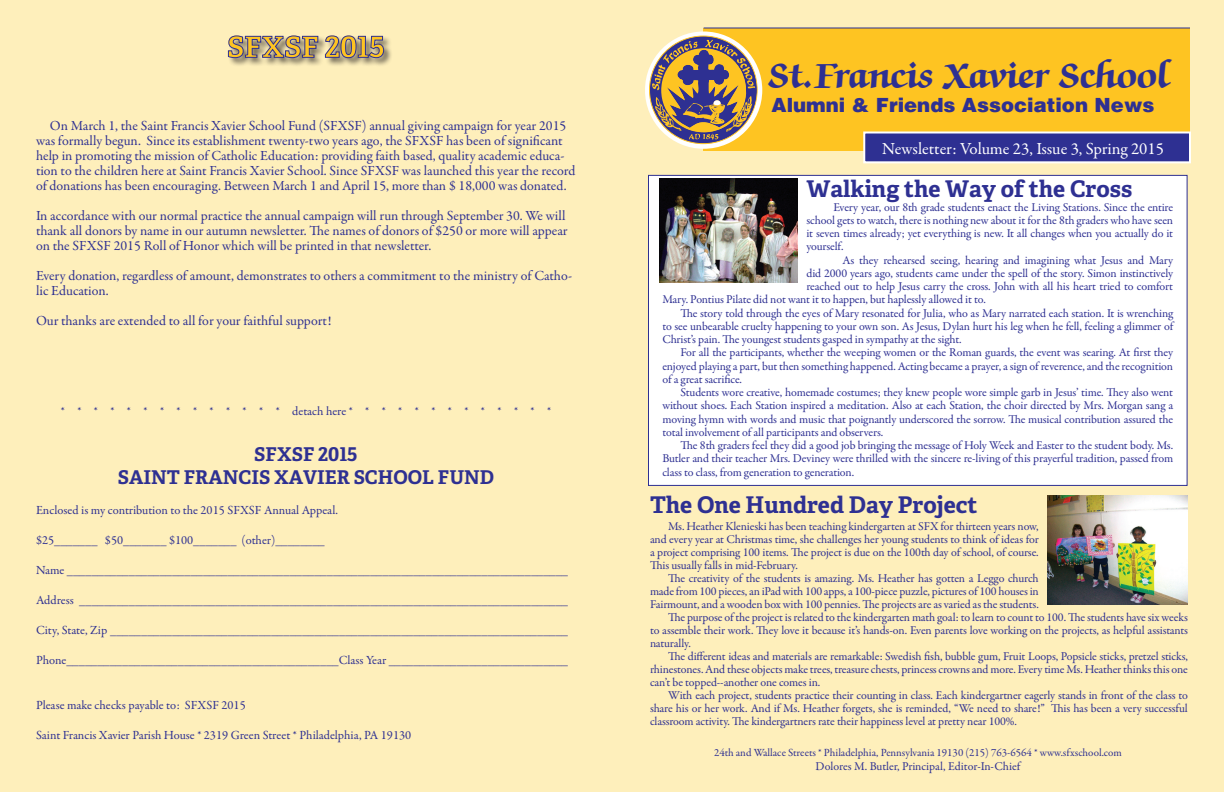
<style>
.page{position:relative;width:1224px;height:792px;background:#feefbb}
.page>*{position:absolute;margin:0;border:0;box-sizing:border-box;transform-origin:0 0}
.t1{font:700 40.2px "Zapf Chancery IT Cby BT";color:#2e3092}
.t2{font:700 29px "Adelle";color:#fec422}
.t3{font:700 23px "Adelle";color:#2e3092}
.t4{font:900 19.6px "Helvetica";color:#2e3092}
.t5{font:700 19px/22.8px "Adelle";color:#2e3092;text-align:center}
.t6{font:17px "Garamond Premr Pro";letter-spacing:-.005em;color:#fff}
.t7{font:14px/15px "Garamond Premr Pro";color:#2e3092}
.t8{font:12.5px "Garamond Premr Pro";color:#2e3092}
.t9{font:12px/13.2px "Garamond Premr Pro";letter-spacing:-.01em;color:#2e3092;text-align:justify}
.t10{font:11px "Garamond Premr Pro";color:#2e3092}
</style>
<div class="page">
<div style="left:648px;top:175px;width:540px;height:311px;background:#fff;border:1px solid #2e3092"></div>
<div style="left:703px;top:28px;width:487px;height:123px;background:#fec422"></div>
<div style="left:645px;top:31px;width:117px;height:118px;background:#fff;border-radius:50%"></div>
<svg style="left:649px;top:35px;width:109px;height:110px"></svg>
<hr style="left:704px;top:27px;width:486px;height:1px;background:#2e3092">
<div style="left:864px;top:132px;width:326px;height:30px;background:#2e3092"></div>
<div style="left:863px;top:132px;width:328px;height:31px;border:2px solid #fff"></div>
<div style="left:228px;top:35px;width:165px;height:33px;background:#231f20;opacity:.75"></div>
<svg style="left:228px;top:35px;width:90px;height:23px;background:#999190"></svg>
<svg style="left:325px;top:35px;width:59px;height:23px"></svg>
<img style="left:1048px;top:495px;width:140px;height:109px">
<img style="left:660px;top:179px;width:137px;height:103px">
<h2 class="t2" style="left:227px;top:26px;width:159px">SFXSF 2015</h2>
<p class="t7" style="left:36px;top:119px;width:541px;text-indent:14px">On March 1, the Saint Francis Xavier School Fund (SFXSF) annual giving campaign for year 2015 was formally begun. Since its establishment twenty-two years ago, the SFXSF has been of significant help in promoting the mission of Catholic Education: providing faith based, quality academic educa&shy;tion to the children here at Saint Francis Xavier School. Since SFXSF was launched this year the record of donations has been encouraging. Between March 1 and April 15, more than $ 18,000 was donated.</p>
<p class="t7" style="left:36px;top:209px;width:533px">In accordance with our normal practice the annual campaign will run through September 30. We will thank all donors by name in our autumn newsletter. The names of donors of $250 or more will appear on the SFXSF 2015 Roll of Honor which will be printed in that newsletter.</p>
<p class="t7" style="left:36px;top:269px;width:538px">Every donation, regardless of amount, demonstrates to others a commitment to the ministry of Catho&shy;lic Education.</p>
<p class="t7" style="left:36px;top:314px;width:297px">Our thanks are extended to all for your faithful support!</p>
<p class="t8" style="left:61px;top:404px;width:492px">* * * * * * * * * * * * * * detach here * * * * * * * * * * * * *</p>
<h3 class="t5" style="left:118px;top:442px;width:378px">SFXSF 2015<br>SAINT FRANCIS XAVIER SCHOOL FUND</h3>
<p class="t8" style="left:36px;top:502px;width:304px">Enclosed is my contribution to the 2015 SFXSF Annual Appeal.</p>
<p class="t8" style="left:36px;top:532px;width:290px">$25_______ $50_______ $100_______ (other)________</p>
<p class="t8" style="left:36px;top:562px;width:534px">Name _________________________________________________________________________________</p>
<p class="t8" style="left:36px;top:592px;width:534px">Address _______________________________________________________________________________</p>
<p class="t8" style="left:36px;top:622px;width:534px">City, State, Zip __________________________________________________________________________</p>
<p class="t8" style="left:36px;top:652px;width:534px">Phone____________________________________________Class Year _____________________________</p>
<p class="t8" style="left:36px;top:697px;width:211px">Please make checks payable to: SFXSF 2015</p>
<p class="t8" style="left:36px;top:727px;width:377px">Saint Francis Xavier Parish House * 2319 Green Street * Philadelphia, PA 19130</p>
<h1 class="t1" style="left:769px;top:54px;width:401px">St. Francis Xavier School</h1>
<h3 class="t4" style="left:772px;top:92px;width:384px">Alumni &amp; Friends Association News</h3>
<h3 class="t6" style="left:882px;top:138px;width:283px">Newsletter: Volume 23, Issue 3, Spring 2015</h3>
<h3 class="t3" style="left:806px;top:173px;width:327px">Walking the Way of the Cross</h3>
<p class="t9" style="left:806px;top:201px;width:368px;text-indent:27px">Every year, our 8th grade students enact the Living Stations. Since the entire school gets to watch, there is nothing new about it for the 8th graders who have seen it seven times already; yet everything is new. It all changes when you actually do it yourself.</p>
<p class="t9" style="left:842px;top:254px;width:332px">As they rehearsed seeing, hearing and imagining what Jesus and Mary</p>
<p class="t9" style="left:806px;top:267px;width:368px">did 2000 years ago, students came under the spell of the story. Simon instinctively</p>
<p class="t9" style="left:806px;top:280px;width:368px">reached out to help Jesus carry the cross. John with all his heart tried to comfort</p>
<p class="t9" style="left:662px;top:293px;width:325px">Mary. Pontius Pilate did not want it to happen, but haplessly allowed it to.</p>
<p class="t9" style="left:680px;top:307px;width:494px">The story told through the eyes of Mary resonated for Julia, who as Mary narrated each station. It is wrenching</p>
<p class="t9" style="left:662px;top:320px;width:512px">to see unbearable cruelty happening to your own son. As Jesus, Dylan hurt his leg when he fell, feeling a glimmer of</p>
<p class="t9" style="left:662px;top:333px;width:301px">Christ’s pain. The youngest students gasped in sympathy at the sight.</p>
<p class="t9" style="left:680px;top:346px;width:494px">For all the participants, whether the weeping women or the Roman guards, the event was searing. At first they</p>
<p class="t9" style="left:662px;top:360px;width:512px">enjoyed playing a part, but then something happened. Acting became a prayer, a sign of reverence, and the recognition</p>
<p class="t9" style="left:662px;top:373px;width:81px">of a great sacrifice.</p>
<p class="t9" style="left:680px;top:386px;width:494px">Students wore creative, homemade costumes; they knew people wore simple garb in Jesus’ time. They also went</p>
<p class="t9" style="left:662px;top:399px;width:512px">without shoes. Each Station inspired a meditation. Also at each Station, the choir directed by Mrs. Morgan sang a</p>
<p class="t9" style="left:662px;top:413px;width:512px">moving hymn with words and music that poignantly underscored the sorrow. The musical contribution assured the</p>
<p class="t9" style="left:662px;top:426px;width:222px">total involvement of all participants and observers.</p>
<p class="t9" style="left:680px;top:439px;width:494px">The 8th graders feel they did a good job bringing the message of Holy Week and Easter to the student body. Ms.</p>
<p class="t9" style="left:662px;top:452px;width:512px">Butler and their teacher Mrs. Deviney were thrilled with the sincere re-living of this prayerful tradition, passed from</p>
<p class="t9" style="left:662px;top:466px;width:193px">class to class, from generation to generation.</p>
<h3 class="t3" style="left:650px;top:488px;width:329px">The One Hundred Day Project</h3>
<p class="t9" style="left:650px;top:520px;width:390px;text-indent:18px">Ms. Heather Klenieski has been teaching kindergarten at SFX for thirteen years now, and every year at Christmas time, she challenges her young students to think of ideas for a project comprising 100 items. The project is due on the 100th day of school, of course.<br>This usually falls in mid-February.</p>
<p class="t9" style="left:668px;top:572px;width:372px">The creativity of the students is amazing. Ms. Heather has gotten a Leggo church</p>
<p class="t9" style="left:650px;top:585px;width:390px">made from 100 pieces, an iPad with 100 apps, a 100-piece puzzle, pictures of 100 houses in</p>
<p class="t9" style="left:650px;top:598px;width:390px">Fairmount, and a wooden box with 100 pennies. The projects are as varied as the students.</p>
<p class="t9" style="left:668px;top:611px;width:522px">The purpose of the project is related to the kindergarten math goal: to learn to count to 100. The students have six weeks</p>
<p class="t9" style="left:650px;top:624px;width:540px">to assemble their work. They love it because it’s hands-on. Even parents love working on the projects, as helpful assistants</p>
<p class="t9" style="left:650px;top:637px;width:42px">naturally.</p>
<p class="t9" style="left:668px;top:650px;width:522px">The different ideas and materials are remarkable: Swedish fish, bubble gum, Fruit Loops, Popsicle sticks, pretzel sticks,</p>
<p class="t9" style="left:650px;top:663px;width:539px">rhinestones. And these objects make trees, treasure chests, princess crowns and more. Every time Ms. Heather thinks this one</p>
<p class="t9" style="left:650px;top:676px;width:172px">can’t be topped--another one comes in.</p>
<p class="t9" style="left:668px;top:689px;width:521px">With each project, students practice their counting in class. Each kindergartner eagerly stands in front of the class to</p>
<p class="t9" style="left:650px;top:702px;width:539px">share his or her work. And if Ms. Heather forgets, she is reminded, “We need to share!” This has been a very successful</p>
<p class="t9" style="left:650px;top:715px;width:368px">classroom activity. The kindergartners rate their happiness level at pretty near 100%.</p>
<p class="t10" style="left:714px;top:746px;width:409px">24th and Wallace Streets * Philadelphia, Pennsylvania 19130 (215) 763-6564 * www.sfxschool.com</p>
<p class="t9" style="left:816px;top:760px;width:206px">Dolores M. Butler, Principal, Editor-In-Chief</p>
</div>
